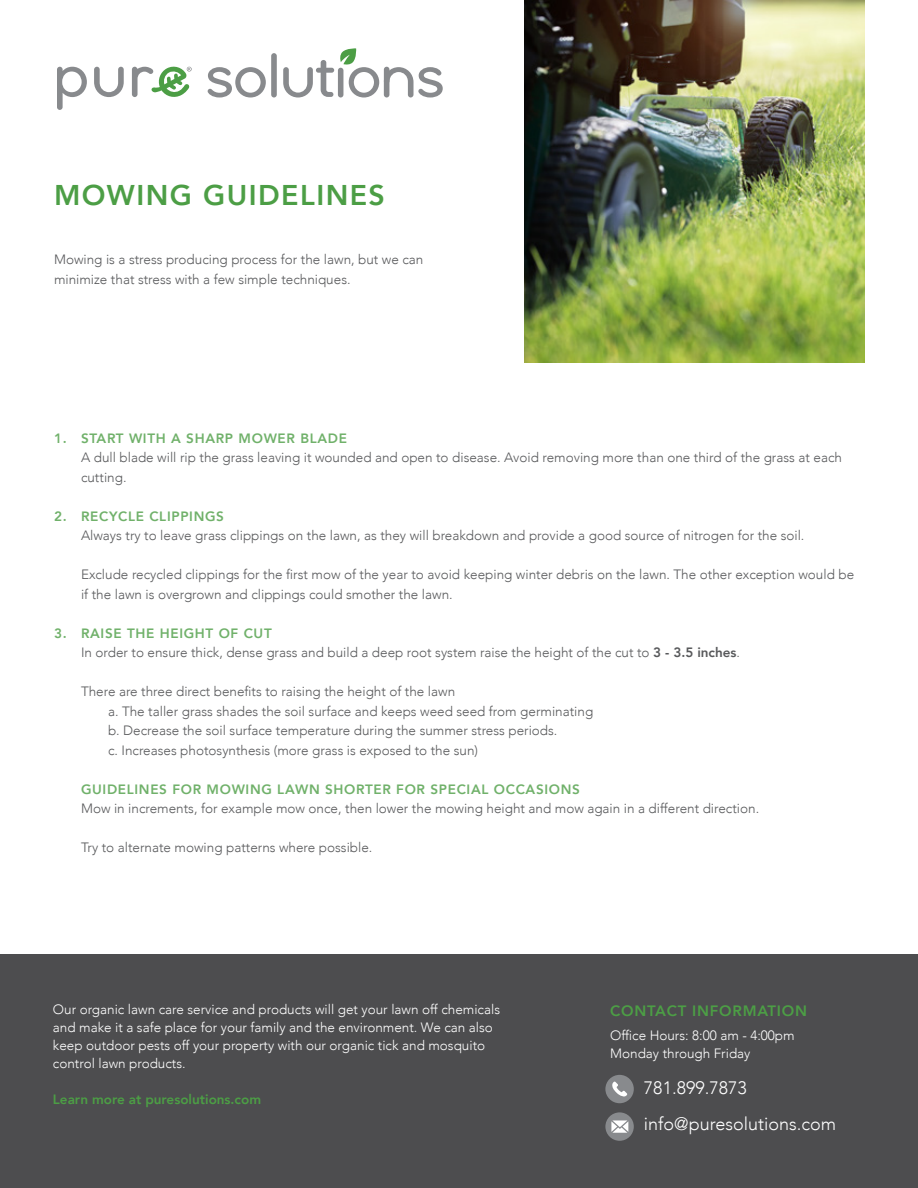
<style>
.page{position:relative;width:918px;height:1188px;background:#fff}
.page>*{position:absolute;margin:0;border:0;box-sizing:border-box;transform-origin:0 0}
.t1{font:800 28.5px "Avenir";letter-spacing:.05em;color:#4c9e45}
.t2{font:300 18px/36px "Avenir";color:#fff}
.t3{font:800 15px "Avenir";letter-spacing:.05em;color:#4c9e45}
.t4{font:300 13.5px/19.5px "Avenir";color:#58595b}
.t5{font:300 13.5px/18px "Avenir";color:#fff}
.t6{font:800 13.5px "Avenir";letter-spacing:.05em;color:#70b16a}
.t7{font:800 13.5px "Avenir";color:#4c9e45}
.s1{font-weight:800;color:#70b16a}
.s2{font-weight:800}
</style>
<div class="page">
<div style="left:0;top:954px;width:918px;height:234px;background:#4d4d4f"></div>
<svg style="left:208px;top:67px;width:58px;height:31px"></svg>
<div style="left:271px;top:53px;width:6px;height:45px;background:#888a8d;border-radius:3px"></div>
<svg style="left:57px;top:67px;width:30px;height:43px"></svg>
<svg style="left:94px;top:67px;width:30px;height:30px"></svg>
<svg style="left:132px;top:66px;width:60px;height:31px"></svg>
<svg style="left:283px;top:48px;width:160px;height:50px"></svg>
<div style="left:605px;top:1112px;width:29px;height:29px;background:#888a8d;border-radius:50%"></div>
<div style="left:605px;top:1075px;width:29px;height:28px;background:#888a8d;border-radius:50%"></div>
<svg style="left:612px;top:1081px;width:15px;height:16px"></svg>
<svg style="left:611px;top:1120px;width:17px;height:13px"></svg>
<img style="left:525px;top:0;width:339px;height:363px">
<h1 class="t1" style="left:54px;top:173px;width:332px">MOWING GUIDELINES</h1>
<p class="t4" style="left:54px;top:250px;width:371px">Mowing is a stress producing process for the lawn, but we can minimize that stress with a few simple techniques.</p>
<p class="t6" style="left:54px;top:427px;width:295px">1. START WITH A SHARP MOWER BLADE</p>
<p class="t4" style="left:81px;top:448px;width:763px">A dull blade will rip the grass leaving it wounded and open to disease. Avoid removing more than one third of the grass at each cutting.</p>
<p class="t6" style="left:54px;top:505px;width:172px">2. RECYCLE CLIPPINGS</p>
<p class="t4" style="left:81px;top:526px;width:725px">Always try to leave grass clippings on the lawn, as they will breakdown and provide a good source of nitrogen for the soil.</p>
<p class="t4" style="left:81px;top:565px;width:775px">Exclude recycled clippings for the first mow of the year to avoid keeping winter debris on the lawn. The other exception would be if the lawn is overgrown and clippings could smother the lawn.</p>
<p class="t4" style="left:81px;top:623px;width:661px;text-indent:-27px"><span class="s1">3. RAISE THE HEIGHT OF CUT<br></span>In order to ensure thick, dense grass and build a deep root system raise the height of the cut to <span class="s2">3 - 3.5 inches</span>.</p>
<p class="t4" style="left:108px;top:682px;width:487px;text-indent:-27px">There are three direct benefits to raising the height of the lawn<br>a. The taller grass shades the soil surface and keeps weed seed from germinating b. Decrease the soil surface temperature during the summer stress periods.<br>c. Increases photosynthesis (more grass is exposed to the sun)</p>
<p class="t6" style="left:81px;top:778px;width:500px">GUIDELINES FOR MOWING LAWN SHORTER FOR SPECIAL OCCASIONS</p>
<p class="t4" style="left:81px;top:799px;width:680px">Mow in increments, for example mow once, then lower the mowing height and mow again in a different direction.</p>
<p class="t4" style="left:81px;top:838px;width:293px">Try to alternate mowing patterns where possible.</p>
<p class="t5" style="left:53px;top:1001px;width:449px">Our organic lawn care service and products will get your lawn off chemicals and make it a safe place for your family and the environment. We can also keep outdoor pests off your property with our organic tick and mosquito control lawn products.</p>
<p class="t7" style="left:53px;top:1089px;width:210px">Learn more at puresolutions.com</p>
<p class="t3" style="left:610px;top:999px;width:198px">CONTACT INFORMATION</p>
<p class="t5" style="left:610px;top:1027px;width:186px">Office Hours: 8:00 am - 4:00pm<br>Monday through Friday</p>
<h2 class="t2" style="left:644px;top:1070px;width:194px">781.899.7873 info@puresolutions.com</h2>
</div>
